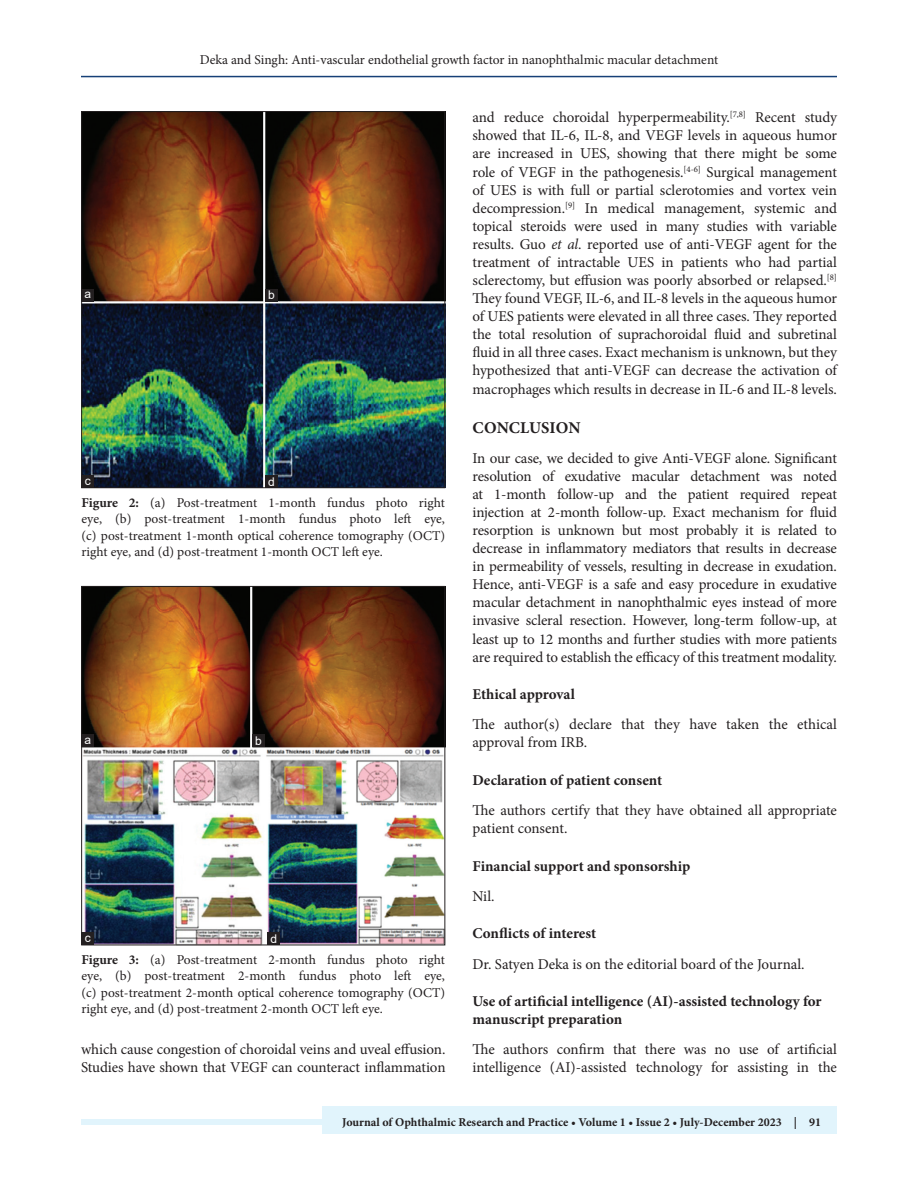
<style>
.page{position:relative;width:918px;height:1188px;background:#fff}
.page>*{position:absolute;margin:0;border:0;box-sizing:border-box;transform-origin:0 0}
.t1{font:700 16.5px "Minion Pro";color:#231f20}
.TX{font:15px/18.1px "Minion Pro";letter-spacing:-.005em;color:#231f20}
.t2{font:700 15px/18.1px "Minion Pro";color:#231f20}
.FGC{font:13.5px/16.5px "Minion Pro";color:#231f20;text-align:justify}
.t3{font:700 12px "Minion Pro";color:#231f20}
.LABEL{font:12px "Arial";color:#fff}
.s1{font-weight:700}
.s2{font-style:italic}
</style>
<div class="page">
<hr style="left:81px;top:76px;width:756px;height:1px;background:#164077">
<div style="left:81px;top:1119px;width:756px;height:6px;background:#e1f4fc"></div>
<div style="left:323px;top:1106px;width:514px;height:28px;background:#e1f4fc"></div>
<img style="left:83px;top:588px;width:360px;height:355px">
<div style="left:81px;top:586px;width:364px;height:359px;border:1px solid #231f20"></div>
<div style="left:268px;top:932px;width:12px;height:13px;background:#231f20"></div>
<div style="left:81px;top:932px;width:13px;height:13px;background:#231f20"></div>
<div style="left:252px;top:734px;width:13px;height:13px;background:#231f20"></div>
<div style="left:81px;top:734px;width:13px;height:13px;background:#231f20"></div>
<img style="left:83px;top:113px;width:360px;height:373px">
<div style="left:81px;top:111px;width:364px;height:377px;border:1px solid #231f20"></div>
<div style="left:265px;top:475px;width:13px;height:13px;background:#231f20"></div>
<div style="left:81px;top:475px;width:13px;height:13px;background:#231f20"></div>
<div style="left:265px;top:289px;width:13px;height:12px;background:#231f20"></div>
<div style="left:81px;top:289px;width:13px;height:12px;background:#231f20"></div>
<p class="FGC" style="left:200px;top:51px;width:520px">Deka and Singh: Anti-vascular endothelial growth factor in nanophthalmic macular detachment</p>
<p class="LABEL" style="left:84px;top:286px;width:8px">a</p>
<p class="LABEL" style="left:268px;top:287px;width:8px">b</p>
<p class="LABEL" style="left:85px;top:472px;width:7px">c</p>
<p class="LABEL" style="left:268px;top:473px;width:8px">d</p>
<p class="FGC" style="left:81px;top:494px;width:365px"><span class="s1">Figure 2:</span> (a) Post-treatment 1-month fundus photo right eye, (b) post-treatment 1-month fundus photo left eye, (c) post-treatment 1-month optical coherence tomography (OCT) right eye, and (d) post-treatment 1-month OCT left eye.</p>
<p class="LABEL" style="left:84px;top:732px;width:8px">a</p>
<p class="LABEL" style="left:255px;top:733px;width:8px">b</p>
<p class="LABEL" style="left:85px;top:930px;width:7px">c</p>
<p class="LABEL" style="left:271px;top:931px;width:8px">d</p>
<p class="FGC" style="left:81px;top:951px;width:365px"><span class="s1">Figure 3:</span> (a) Post-treatment 2-month fundus photo right eye, (b) post-treatment 2-month fundus photo left eye, (c) post-treatment 2-month optical coherence tomography (OCT) right eye, and (d) post-treatment 2-month OCT left eye.</p>
<p class="TX" style="left:81px;top:1041px;width:366px">which cause congestion of choroidal veins and uveal effusion.<br>Studies have shown that VEGF can counteract inflammation</p>
<p class="TX" style="left:472px;top:108px;width:366px;text-align:justify">and reduce choroidal hyperpermeability.<sup>[7,8]</sup> Recent study showed that IL-6, IL-8, and VEGF levels in aqueous humor are increased in UES, showing that there might be some role of VEGF in the pathogenesis.<sup>[4-6]</sup> Surgical management of UES is with full or partial sclerotomies and vortex vein decompression.<sup>[9]</sup> In medical management, systemic and topical steroids were used in many studies with variable results. Guo <span class="s2">et al</span>. reported use of anti-VEGF agent for the treatment of intractable UES in patients who had partial sclerectomy, but effusion was poorly absorbed or relapsed.<sup>[8] </sup>They found VEGF, IL-6, and IL-8 levels in the aqueous humor of UES patients were elevated in all three cases. They reported the total resolution of suprachoroidal fluid and subretinal fluid in all three cases. Exact mechanism is unknown, but they hypothesized that anti-VEGF can decrease the activation of macrophages which results in decrease in IL-6 and IL-8 levels.</p>
<h1 class="t1" style="left:473px;top:416px;width:109px">CONCLUSION</h1>
<p class="TX" style="left:472px;top:449px;width:366px;text-align:justify">In our case, we decided to give Anti-VEGF alone. Significant resolution of exudative macular detachment was noted at 1-month follow-up and the patient required repeat injection at 2-month follow-up. Exact mechanism for fluid resorption is unknown but most probably it is related to decrease in inflammatory mediators that results in decrease in permeability of vessels, resulting in decrease in exudation.<br>Hence, anti-VEGF is a safe and easy procedure in exudative macular detachment in nanophthalmic eyes instead of more invasive scleral resection. However, long-term follow-up, at least up to 12 months and further studies with more patients are required to establish the efficacy of this treatment modality.</p>
<h2 class="t2" style="left:472px;top:685px;width:104px">Ethical approval</h2>
<p class="TX" style="left:472px;top:716px;width:366px">The author(s) declare that they have taken the ethical approval from IRB.</p>
<h2 class="t2" style="left:472px;top:771px;width:191px">Declaration of patient consent</h2>
<p class="TX" style="left:472px;top:801px;width:366px">The authors certify that they have obtained all appropriate patient consent.</p>
<h2 class="t2" style="left:472px;top:857px;width:219px">Financial support and sponsorship</h2>
<p class="TX" style="left:472px;top:887px;width:24px">Nil.</p>
<h2 class="t2" style="left:472px;top:924px;width:125px">Conflicts of interest</h2>
<p class="TX" style="left:472px;top:955px;width:334px">Dr. Satyen Deka is on the editorial board of the Journal.</p>
<h2 class="t2" style="left:472px;top:992px;width:351px">Use of artificial intelligence (AI)-assisted technology for manuscript preparation</h2>
<p class="TX" style="left:472px;top:1040px;width:366px">The authors confirm that there was no use of artificial intelligence (AI)-assisted technology for assisting in the</p>
<p class="t3" style="left:342px;top:1113px;width:480px">Journal of Ophthalmic Research and Practice • Volume 1 • Issue 2 • July-December 2023 | 91</p>
</div>
